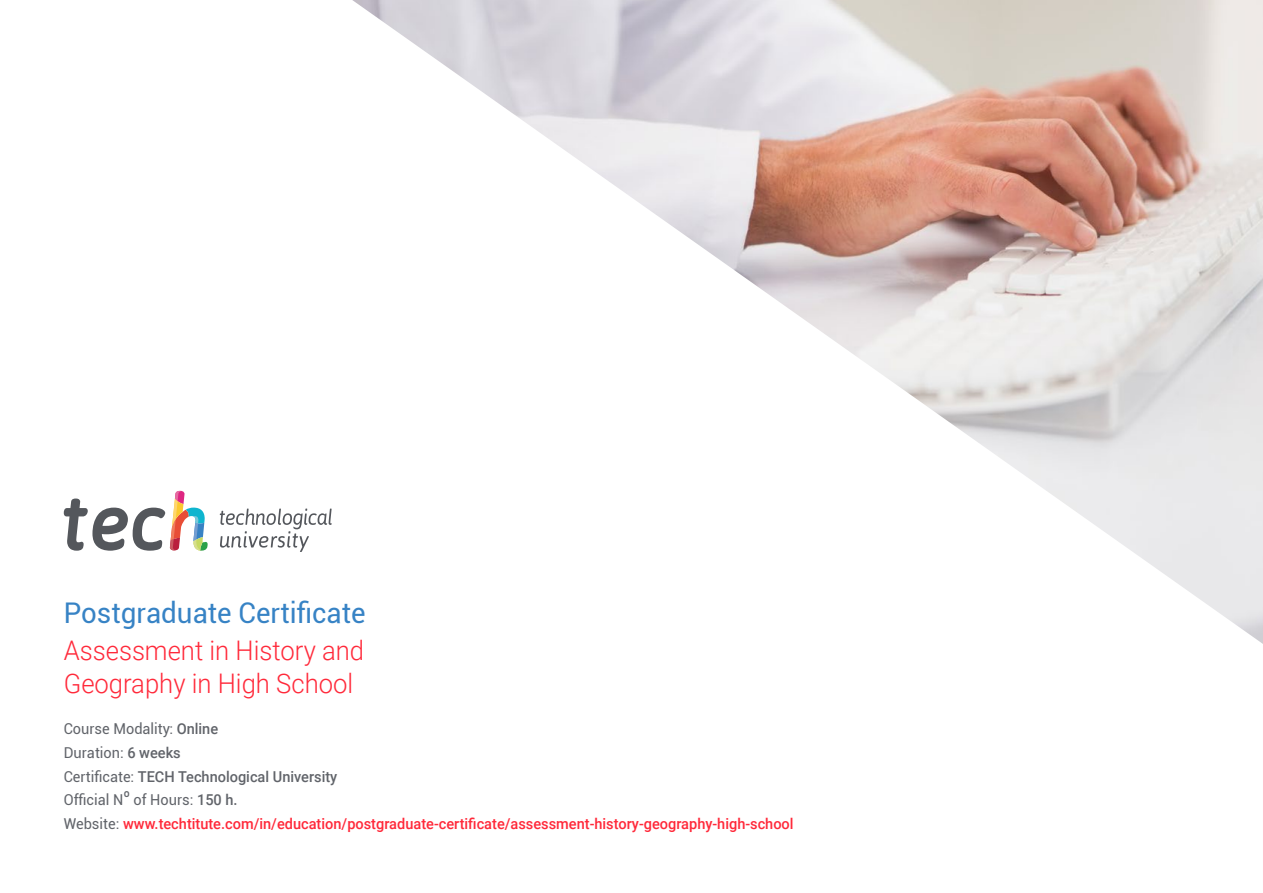
<style>
.page{position:relative;width:1263px;height:893px;background:#fff}
.page>*{position:absolute;margin:0;border:0;box-sizing:border-box;transform-origin:0 0}
.t1{font:28.5px "Roboto";color:#3783c5}
.t2{font:300 27px/33px "Roboto";color:#ff293a;scale:.95 1}
.t3{font:500 15px/23.7px "Roboto";color:#ff293a}
.s1{font-weight:400;color:#61646a}
.s2{color:#61646a}
</style>
<div class="page">
<img style="left:352px;top:0;width:911px;height:644px">
<svg style="left:64px;top:491px;width:144px;height:60px"></svg>
<svg style="left:220px;top:509px;width:112px;height:43px"></svg>
<h1 class="t1" style="left:64px;top:593px;width:303px">Postgraduate Certificate</h1>
<h2 class="t2" style="left:64px;top:633px;width:318px">Assessment in History and<br>Geography in High School</h2>
<p class="t3" style="left:64px;top:716px;width:731px"><span class="s1">Course Modality:</span> <span class="s2">Online<br></span><span class="s1">Duration:</span> <span class="s2">6 weeks<br></span><span class="s1">Certificate:</span> <span class="s2">TECH Technological University<br></span><span class="s1">Official N</span><sup>º</sup> <span class="s1">of Hours:</span> <span class="s2">150 h.<br></span><span class="s1">Website:</span> www.techtitute.com/in/education/postgraduate-certificate/assessment-history-geography-high-school</p>
</div>
